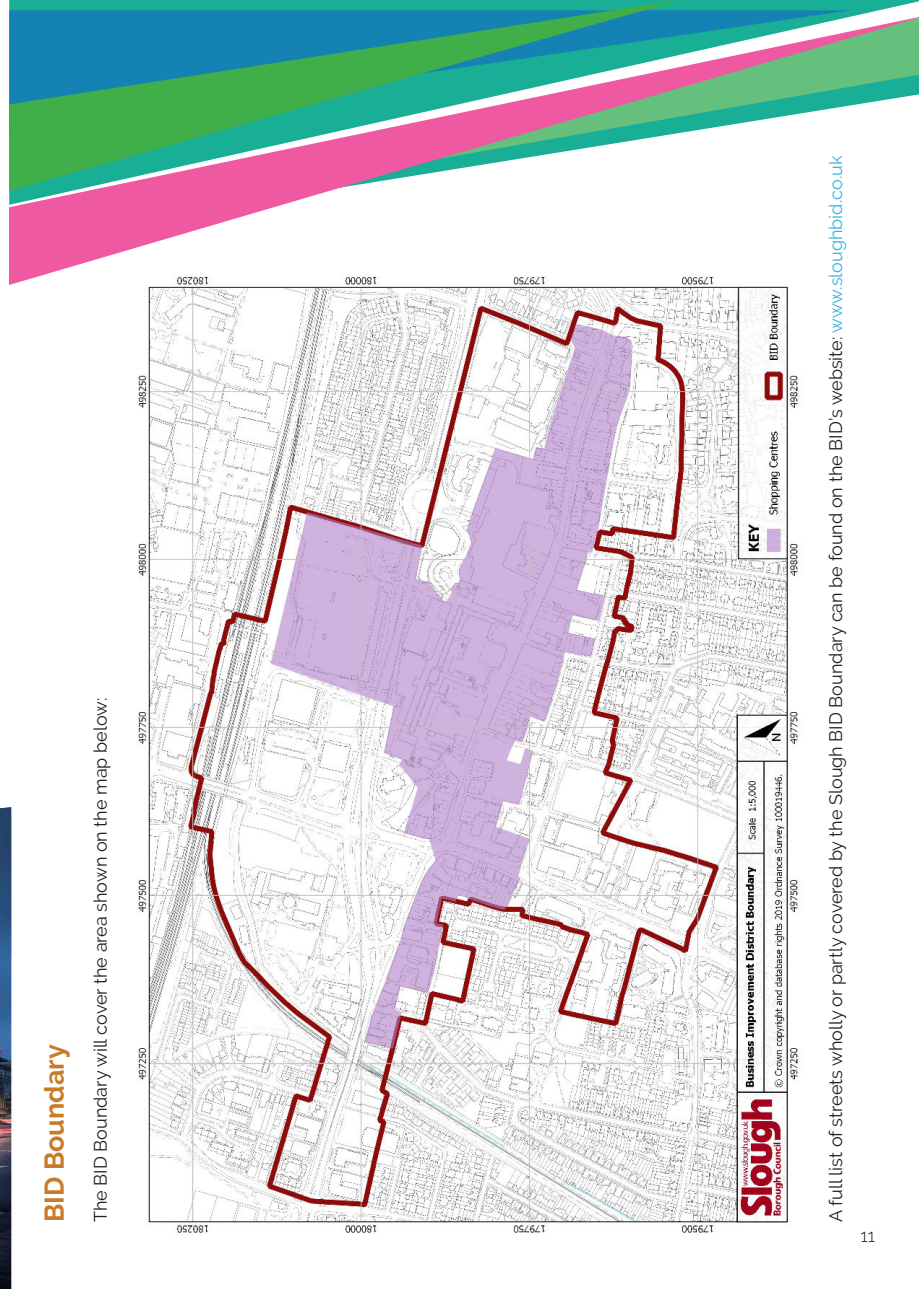
<style>
.page{position:relative;width:919px;height:1289px;background:#fff}
.page>*{position:absolute;margin:0;border:0;box-sizing:border-box;transform-origin:0 0}
.t1{font:700 27px "Raleway";color:#c87c28}
.t2{font:18px "Raleway";color:#231f20}
.t3{font:300 18px "Raleway";color:#231f20}
.s1{color:#36b5df}
</style>
<div class="page">
<img style="left:0;top:807px;width:11px;height:481px">
<img style="left:138px;top:285px;width:661px;height:948px">
<svg style="left:9px;top:0;width:671px;height:17px;background:#199d9e"></svg>
<svg style="left:9px;top:17px;width:909px;height:268px"></svg>
<h1 class="t1" style="left:43px;top:1222px;width:179px;rotate:-90deg">BID Boundary</h1>
<p class="t2" style="left:94px;top:1222px;width:526px;rotate:-90deg">The BID Boundary will cover the area shown on the map below:</p>
<p class="t2" style="left:828px;top:1222px;width:1067px;rotate:-90deg">A full list of streets wholly or partly covered by the Slough BID Boundary can be found on the BID’s website: <span class="s1">www.sloughbid.co.uk</span></p>
<p class="t3" style="left:860px;top:1229px;width:16px">11</p>
</div>
